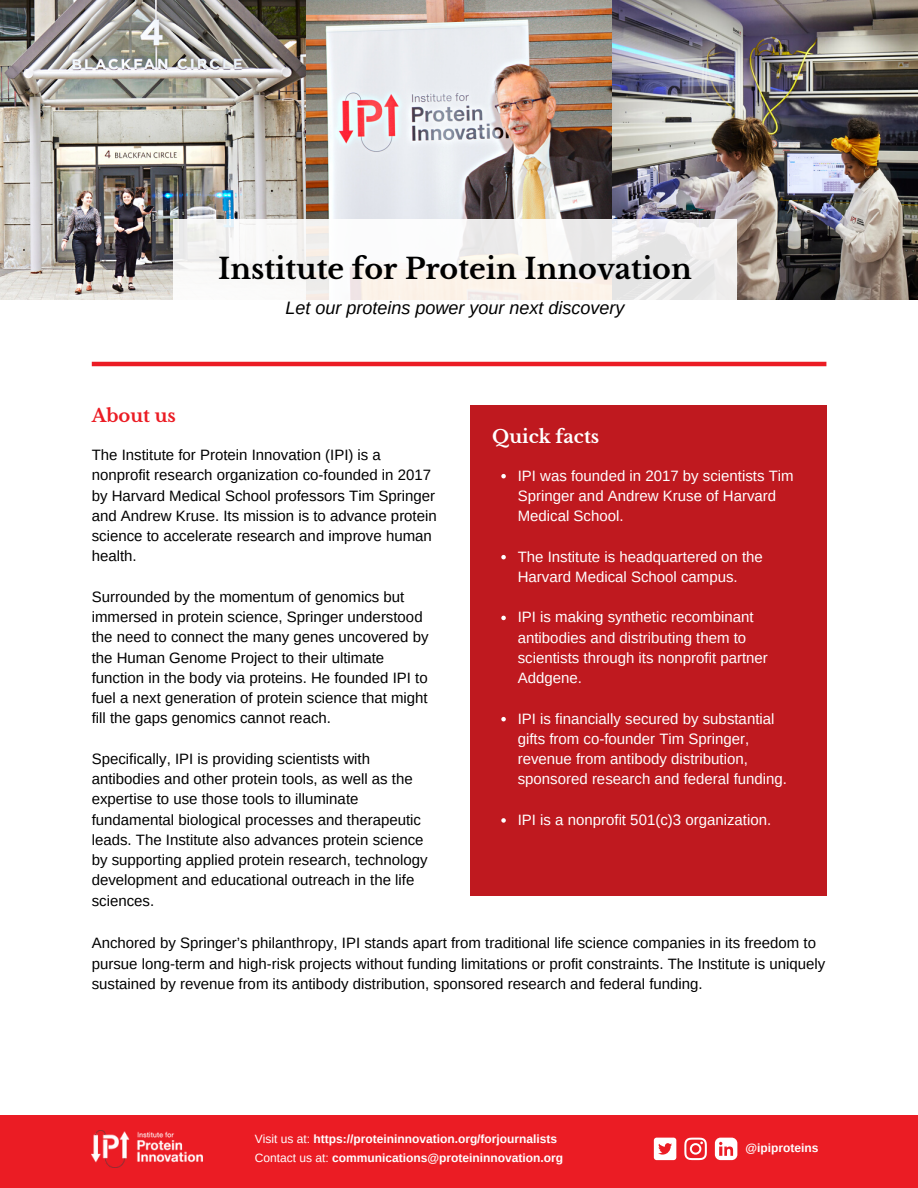
<style>
.page{position:relative;width:918px;height:1188px;background:#fff}
.page>*{position:absolute;margin:0;border:0;box-sizing:border-box;transform-origin:0 0}
.t1{font:700 28.5px "Libre Baskerville";color:#000}
.t2{font:italic 18px "Arimo";color:#000}
.t3{font:700 18px "Libre Baskerville";color:#fff}
.t4{font:700 18px "Libre Baskerville";color:#eb1c24}
.t5{font:15px/20.2px "Arimo";color:#000}
.t6{font:15px/20.2px "Arimo";color:#fff}
.t7{font:700 12px "Arimo";color:#fff}
.s1{font-weight:400}
</style>
<div class="page">
<img style="left:612px;top:0;width:306px;height:299px">
<img style="left:0;top:0;width:306px;height:299px">
<img style="left:306px;top:0;width:306px;height:219px">
<svg style="left:173px;top:219px;width:564px;height:148px"></svg>
<hr style="left:92px;top:362px;width:734px;height:4px;background:#eb1c24">
<div style="left:470px;top:406px;width:356px;height:490px;background:#bf191f"></div>
<svg style="left:501px;top:474px;width:5px;height:4px"></svg>
<svg style="left:501px;top:555px;width:5px;height:4px"></svg>
<svg style="left:501px;top:616px;width:5px;height:4px"></svg>
<svg style="left:501px;top:717px;width:5px;height:4px"></svg>
<svg style="left:501px;top:818px;width:5px;height:5px"></svg>
<div style="left:0;top:1116px;width:918px;height:72px;background:#eb1c24"></div>
<img style="left:92px;top:1130px;width:110px;height:37px">
<svg style="left:715px;top:1138px;width:22px;height:22px"></svg>
<svg style="left:684px;top:1138px;width:23px;height:22px"></svg>
<svg style="left:654px;top:1138px;width:22px;height:22px"></svg>
<p class="t1" style="left:218px;top:251px;width:475px">Institute for Protein Innovation</p>
<p class="t2" style="left:285px;top:298px;width:340px">Let our proteins power your next discovery</p>
<p class="t4" style="left:92px;top:404px;width:86px">About us</p>
<p class="t5" style="left:92px;top:445px;width:347px">The Institute for Protein Innovation (IPI) is a nonprofit research organization co-founded in 2017 by Harvard Medical School professors Tim Springer and Andrew Kruse. Its mission is to advance protein science to accelerate research and improve human health.</p>
<p class="t5" style="left:92px;top:587px;width:338px">Surrounded by the momentum of genomics but immersed in protein science, Springer understood the need to connect the many genes uncovered by the Human Genome Project to their ultimate function in the body via proteins. He founded IPI to fuel a next generation of protein science that might fill the gaps genomics cannot reach.</p>
<p class="t5" style="left:92px;top:749px;width:337px">Specifically, IPI is providing scientists with antibodies and other protein tools, as well as the expertise to use those tools to illuminate fundamental biological processes and therapeutic leads. The Institute also advances protein science by supporting applied protein research, technology development and educational outreach in the life sciences.</p>
<p class="t3" style="left:492px;top:426px;width:108px">Quick facts</p>
<p class="t6" style="left:518px;top:465px;width:277px">IPI was founded in 2017 by scientists Tim<br>Springer and Andrew Kruse of Harvard<br>Medical School.</p>
<p class="t6" style="left:518px;top:546px;width:247px">The Institute is headquartered on the<br>Harvard Medical School campus.</p>
<p class="t6" style="left:518px;top:607px;width:252px">IPI is making synthetic recombinant antibodies and distributing them to scientists through its nonprofit partner<br>Addgene.</p>
<p class="t6" style="left:518px;top:708px;width:271px">IPI is financially secured by substantial gifts from co-founder Tim Springer, revenue from antibody distribution, sponsored research and federal funding.</p>
<p class="t6" style="left:518px;top:810px;width:255px">IPI is a nonprofit 501(c)3 organization.</p>
<p class="t5" style="left:92px;top:933px;width:735px">Anchored by Springer’s philanthropy, IPI stands apart from traditional life science companies in its freedom to pursue long-term and high-risk projects without funding limitations or profit constraints. The Institute is uniquely sustained by revenue from its antibody distribution, sponsored research and federal funding.</p>
<p class="t7" style="left:255px;top:1133px;width:304px"><span class="s1">Visit us at:</span> https://proteininnovation.org/forjournalists</p>
<p class="t7" style="left:255px;top:1151px;width:310px"><span class="s1">Contact us at:</span> communications@proteininnovation.org</p>
<p class="t7" style="left:745px;top:1141px;width:74px">@ipiproteins</p>
</div>
